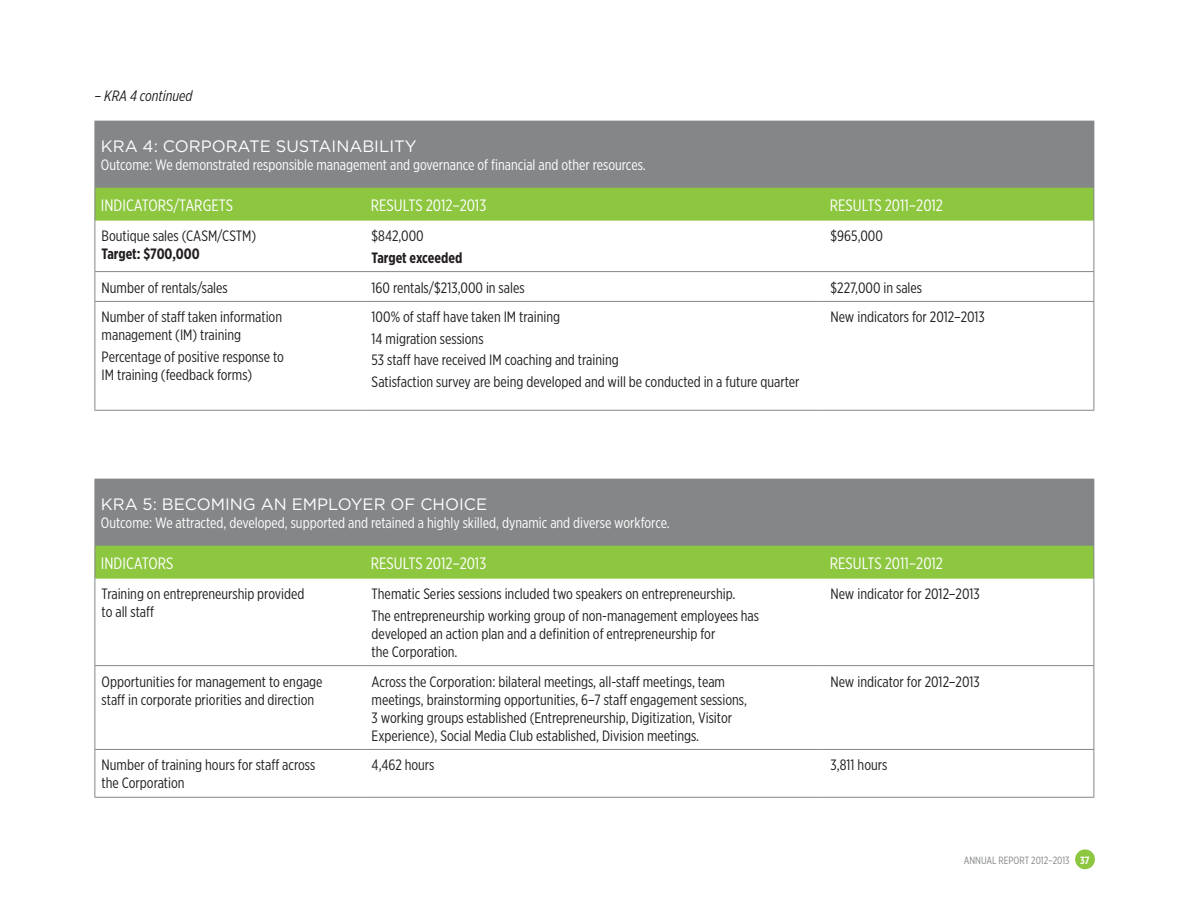
<style>
.page{position:relative;width:1188px;height:918px;background:#fff}
.page>*{position:absolute;margin:0;border:0;box-sizing:border-box;transform-origin:0 0}
.t1{font:16.5px "Gotham X Narrow";color:#fff}
.t2{font:16.5px "Gotham";color:#fff}
.t3{font:15px/18px "Gotham X Narrow";color:#231f20}
.t4{font:15px "Gotham X Narrow";color:#fff}
.t5{font:700 15px "Gotham X Narrow";letter-spacing:-.01em;color:#231f20}
.t6{font:italic 15px "Gotham X Narrow";color:#231f20}
.t7{font:10.5px "Gotham X Narrow";color:#848688}
.s1{font-weight:700;color:#fff}
</style>
<div class="page">
<div style="left:1075px;top:849px;width:20px;height:20px;background:#8dc63f;border-radius:50%"></div>
<div style="left:95px;top:479px;width:999px;height:67px;background:#848688"></div>
<div style="left:95px;top:546px;width:999px;height:33px;background:#8dc63f"></div>
<hr style="left:94px;top:480px;width:1px;height:66px;background:#848688">
<hr style="left:94px;top:479px;width:271px;height:1px;background:#848688">
<hr style="left:1094px;top:480px;width:1px;height:66px;background:#848688">
<hr style="left:94px;top:546px;width:1px;height:33px;background:#848688">
<hr style="left:1094px;top:546px;width:1px;height:33px;background:#848688">
<hr style="left:94px;top:579px;width:1px;height:86px;background:#848688">
<hr style="left:1094px;top:579px;width:1px;height:86px;background:#848688">
<hr style="left:94px;top:666px;width:1px;height:83px;background:#848688">
<hr style="left:94px;top:665px;width:271px;height:1px;background:#848688">
<hr style="left:365px;top:665px;width:459px;height:1px;background:#848688">
<hr style="left:824px;top:665px;width:270px;height:1px;background:#848688">
<hr style="left:1094px;top:666px;width:1px;height:83px;background:#848688">
<hr style="left:94px;top:750px;width:1px;height:47px;background:#848688">
<hr style="left:94px;top:749px;width:271px;height:1px;background:#848688">
<hr style="left:94px;top:797px;width:271px;height:1px;background:#848688">
<hr style="left:365px;top:749px;width:459px;height:1px;background:#848688">
<hr style="left:365px;top:797px;width:459px;height:1px;background:#848688">
<hr style="left:824px;top:749px;width:270px;height:1px;background:#848688">
<hr style="left:1094px;top:750px;width:1px;height:47px;background:#848688">
<hr style="left:824px;top:797px;width:270px;height:1px;background:#848688">
<div style="left:95px;top:121px;width:999px;height:67px;background:#848688"></div>
<div style="left:95px;top:188px;width:999px;height:33px;background:#8dc63f"></div>
<hr style="left:94px;top:121px;width:1px;height:67px;background:#848688">
<hr style="left:1094px;top:121px;width:1px;height:67px;background:#848688">
<hr style="left:94px;top:188px;width:1px;height:33px;background:#848688">
<hr style="left:1094px;top:188px;width:1px;height:33px;background:#848688">
<hr style="left:94px;top:221px;width:1px;height:50px;background:#848688">
<hr style="left:1094px;top:221px;width:1px;height:50px;background:#848688">
<svg style="left:94px;top:272px;width:1px;height:29px"></svg>
<hr style="left:94px;top:302px;width:1px;height:108px;background:#848688">
<hr style="left:94px;top:271px;width:271px;height:1px;background:#848688">
<hr style="left:94px;top:301px;width:271px;height:1px;background:#848688">
<hr style="left:94px;top:410px;width:271px;height:1px;background:#848688">
<hr style="left:365px;top:271px;width:459px;height:1px;background:#848688">
<hr style="left:365px;top:301px;width:459px;height:1px;background:#848688">
<hr style="left:365px;top:410px;width:459px;height:1px;background:#848688">
<hr style="left:824px;top:271px;width:270px;height:1px;background:#848688">
<svg style="left:1094px;top:272px;width:1px;height:29px"></svg>
<hr style="left:1094px;top:302px;width:1px;height:108px;background:#848688">
<hr style="left:824px;top:301px;width:270px;height:1px;background:#848688">
<hr style="left:824px;top:410px;width:270px;height:1px;background:#848688">
<p class="t6" style="left:94px;top:87px;width:100px">– KRA 4 continued</p>
<p class="t2" style="left:101px;top:136px;width:124px">KRA 4: CORPORATE</p>
<p class="t2" style="left:276px;top:136px;width:22px">SUSTAINABILIT</p>
<p class="t2" style="left:405px;top:136px;width:13px">Y</p>
<p class="t4" style="left:101px;top:156px;width:546px">Outcome: We demonstrated responsible management and governance of financial and other resources.</p>
<p class="t1" style="left:101px;top:195px;width:42px">INDI CATORS</p>
<p class="t1" style="left:173px;top:195px;width:15px">/TARGETS</p>
<p class="t1" style="left:371px;top:195px;width:117px">Results 2012–2013</p>
<p class="t1" style="left:830px;top:195px;width:115px">Results 2011–2012</p>
<p class="t3" style="left:102px;top:227px;width:156px">Boutique sales (CASM/CSTM)</p>
<p class="t5" style="left:102px;top:245px;width:100px">Target: $700,000</p>
<p class="t3" style="left:372px;top:227px;width:54px">$842,000</p>
<p class="t5" style="left:372px;top:248px;width:92px">Target exceeded</p>
<p class="t3" style="left:831px;top:227px;width:54px">$965,000</p>
<p class="t3" style="left:102px;top:278px;width:128px">Number of rentals/sales</p>
<p class="t3" style="left:372px;top:278px;width:154px">160 rentals/$213,000 in sales</p>
<p class="t3" style="left:831px;top:278px;width:93px">$227,000 in sales</p>
<p class="t3" style="left:102px;top:308px;width:182px">Number of staff taken information management (IM) training</p>
<p class="t3" style="left:102px;top:347px;width:184px">Percentage of positive response to<br>IM training (feedback forms)</p>
<p class="t3" style="left:372px;top:306px;width:429px;line-height:21.5px">100% of staff have taken IM training<br>14 migration sessions<br>53 staff have received IM coaching and training<br>Satisfaction survey are being developed and will be conducted in a future quarter</p>
<p class="t3" style="left:831px;top:308px;width:156px">New indicators for 2012–2013</p>
<p class="t2" style="left:101px;top:494px;width:86px">KRA 5: BECOMING</p>
<p class="t2" style="left:261px;top:494px;width:196px">AN EM PLOYER OF CHOICE</p>
<p class="t4" style="left:101px;top:514px;width:571px">Outcome: We attracted, developed, supported and retained a highly skilled, dynamic and diverse workforce.</p>
<p class="t1" style="left:101px;top:553px;width:74px">Indicators</p>
<p class="t1" style="left:371px;top:553px;width:117px">Results 2012–2013</p>
<p class="t1" style="left:830px;top:553px;width:115px">Results 2011–2012</p>
<p class="t3" style="left:102px;top:585px;width:204px">Training on entrepreneurship provided to all staff</p>
<p class="t3" style="left:372px;top:583px;width:389px;line-height:21.5px">Thematic Series sessions included two speakers on entrepreneurship.<br>The entrepreneurship working group of non-management employees has</p>
<p class="t3" style="left:372px;top:624px;width:345px">developed an action plan and a definition of entrepreneurship for the Corporation.</p>
<p class="t3" style="left:831px;top:585px;width:151px">New indicator for 2012–2013</p>
<p class="t3" style="left:102px;top:672px;width:222px">Opportunities for management to engage staff in corporate priorities and direction</p>
<p class="t3" style="left:372px;top:672px;width:377px">Across the Corporation: bilateral meetings, all-staff meetings, team meetings, brainstorming opportunities, 6–7 staff engagement sessions, 3 working groups established (Entrepreneurship, Digitization, Visitor Experience), Social Media Club established, Division meetings.</p>
<p class="t3" style="left:831px;top:672px;width:151px">New indicator for 2012–2013</p>
<p class="t3" style="left:102px;top:756px;width:215px">Number of training hours for staff across the Corporation</p>
<p class="t3" style="left:372px;top:756px;width:64px">4,462 hours</p>
<p class="t3" style="left:831px;top:756px;width:58px">3,811 hours</p>
<p class="t7" style="left:964px;top:854px;width:127px">Annual report 2012–2013 <span class="s1">37</span></p>
</div>
